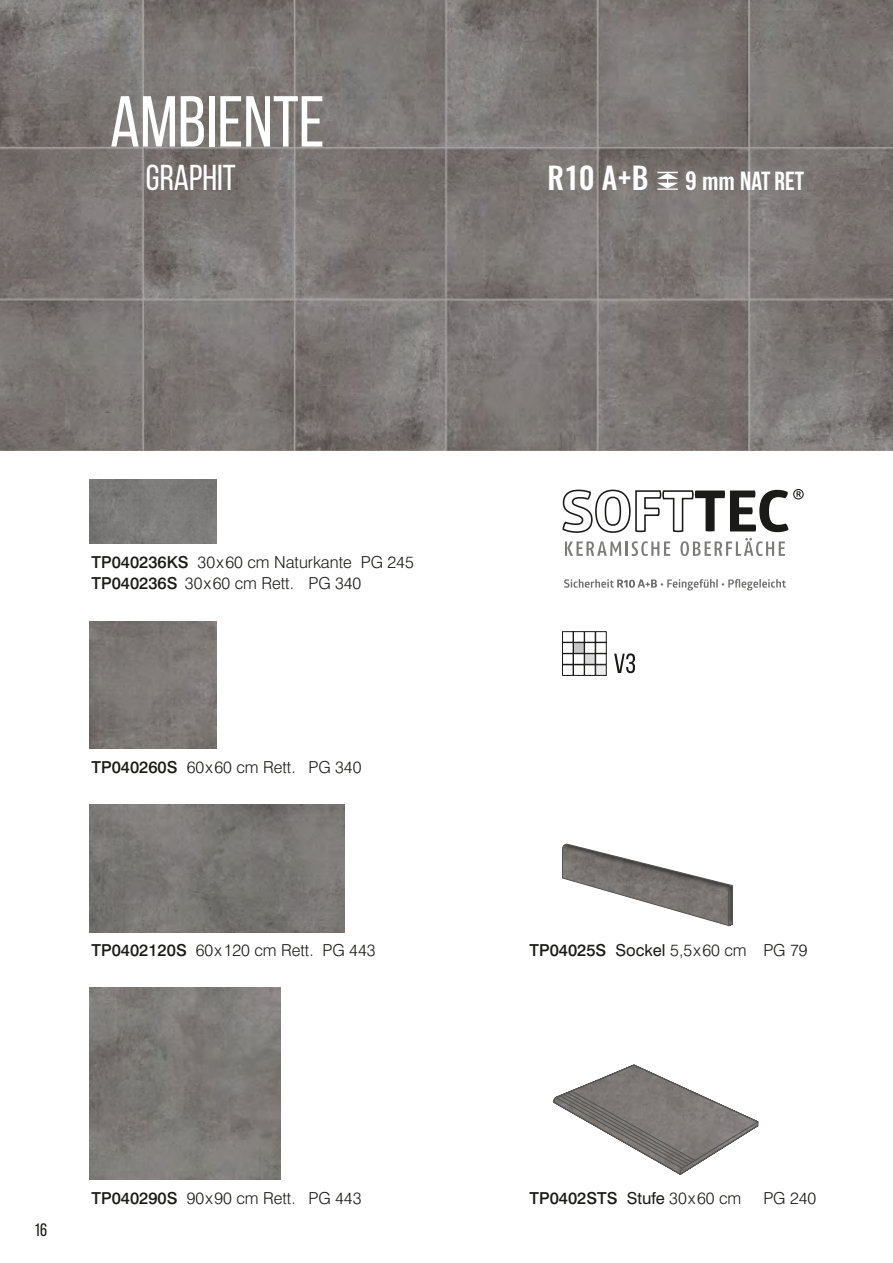
<style>
.page{position:relative;width:893px;height:1263px;background:#fff}
.page>*{position:absolute;margin:0;border:0;box-sizing:border-box;transform-origin:0 0}
.t1{font:72px "Bebas Neue";color:#fff}
.t2{font:36px "Bebas Neue";color:#fff}
.t3{font:500 30px "Oswald";color:#fff}
.t4{font:18px "Bebas Neue";color:#1a1a18}
.t5{font:300 16.5px/20.7px "Swiss 721 BT";color:#1a1a18}
.t6{font:500 16.5px "Swiss 721 BT";color:#1a1a18}
.s1{font-size:22.8px}
.s2{font-family:"Bebas Neue";font-weight:700;font-size:26.25px}
.s3{font-weight:500}
.s4{font-weight:400}
.s5{font-weight:300}
</style>
<div class="page">
<svg style="left:553px;top:1065px;width:206px;height:110px"></svg>
<svg style="left:562px;top:844px;width:171px;height:83px"></svg>
<img style="left:0;top:0;width:893px;height:451px">
<img style="left:89px;top:804px;width:255px;height:128px">
<img style="left:89px;top:621px;width:128px;height:128px">
<img style="left:89px;top:988px;width:192px;height:191px">
<img style="left:89px;top:479px;width:128px;height:64px">
<svg style="left:562px;top:489px;width:242px;height:67px"></svg>
<svg style="left:564px;top:579px;width:222px;height:11px"></svg>
<hr style="left:657px;top:188px;width:21px;height:2px;background:#fff">
<svg style="left:657px;top:172px;width:21px;height:17px"></svg>
<svg style="left:562px;top:631px;width:45px;height:45px"></svg>
<svg style="left:614px;top:653px;width:21px;height:20px"></svg>
<h1 class="t1" style="left:110px;top:83px;width:216px">AMBIENTE</h1>
<h2 class="t2" style="left:146px;top:158px;width:91px">GRAPHIT</h2>
<h3 class="t3" style="left:547px;top:157px;width:258px">R10 A+B <span class="s1">9 mm</span> <span class="s2">NAT RET</span></h3>
<p class="t5" style="left:91px;top:552px;width:324px"><span class="s3">TP040236KS</span> 30x60 cm Naturkante PG 245<br><span class="s3">TP040236S</span> 30x60 cm Rett. PG 340</p>
<p class="t5" style="left:91px;top:756px;width:272px"><span class="s3">TP040260S</span> 60x60 cm Rett. PG 340</p>
<p class="t5" style="left:91px;top:939px;width:286px"><span class="s3">TP0402120S</span> 60x120 cm Rett. PG 443</p>
<p class="t5" style="left:529px;top:939px;width:280px"><span class="s3">TP04025S</span> <span class="s4">Sockel</span> 5,5x60 cm PG 79</p>
<p class="t4" style="left:34px;top:1220px;width:15px">16</p>
<p class="t5" style="left:91px;top:1188px;width:272px"><span class="s3">TP040290S</span> 90x90 cm Rett. PG 443</p>
<p class="t6" style="left:529px;top:1188px;width:213px">TP0402STS <span class="s4">Stufe</span> <span class="s5">30x60 cm</span></p>
<p class="t5" style="left:763px;top:1188px;width:55px">PG 240</p>
</div>
